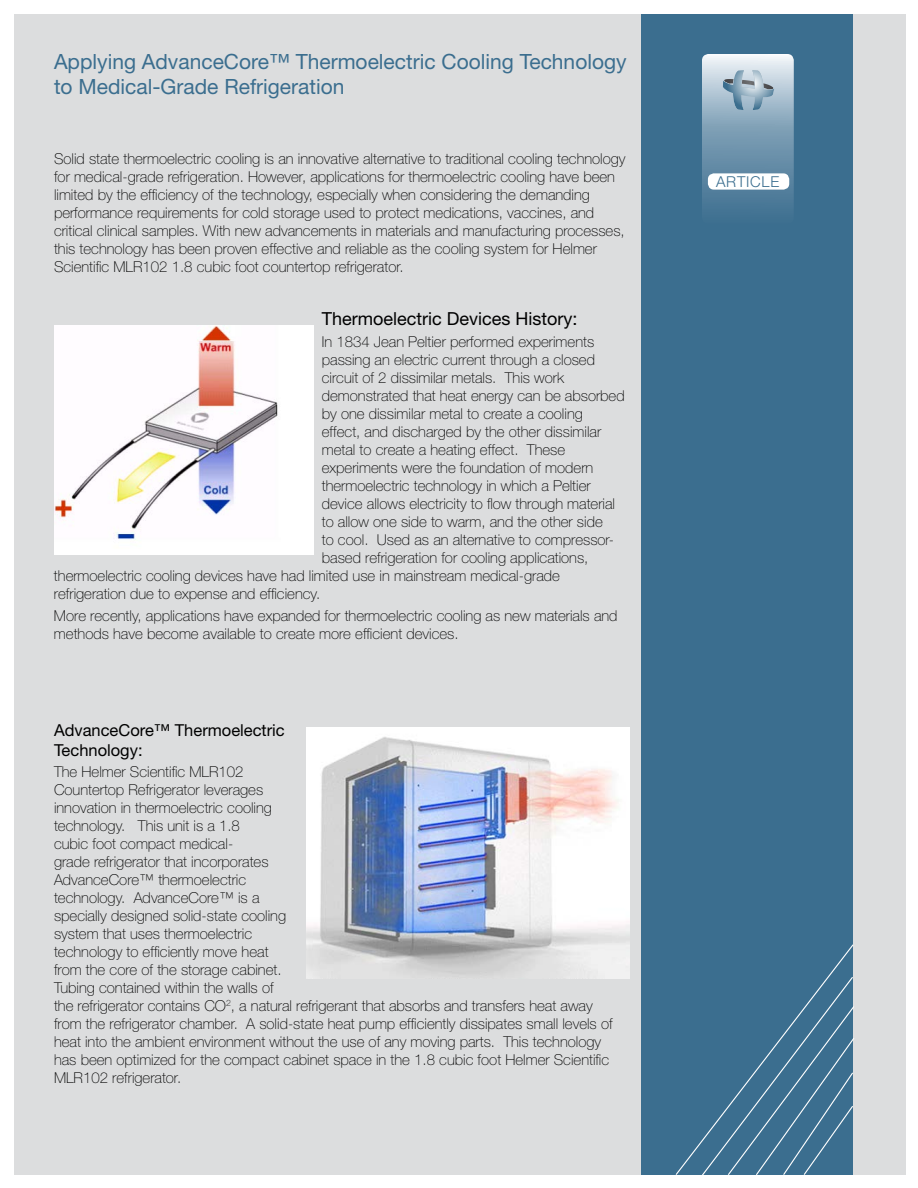
<style>
.page{position:relative;width:918px;height:1188px;background:#fff}
.page>*{position:absolute;margin:0;border:0;box-sizing:border-box;transform-origin:0 0}
.t1{font:21px/25.2px "Helvetica Neue LT Std";color:#3b6e8f}
.t2{font:18px "Helvetica Neue LT Std";color:#000}
.t3{font:16.5px/19.8px "Helvetica Neue LT Std";color:#000}
.t4{font:100 15px/18px "Helvetica Neue LT Std";color:#000}
.t5{font:300 15px "Helvetica Neue LT Std";letter-spacing:.05em;color:#3b6e8f}
</style>
<div class="page">
<div style="left:15px;top:14px;width:891px;height:1161px;background:#dcddde"></div>
<div style="left:641px;top:14px;width:212px;height:1161px;background:#3b6e8f"></div>
<svg style="left:675px;top:944px;width:179px;height:231px"></svg>
<img style="left:306px;top:728px;width:324px;height:250px">
<svg style="left:702px;top:54px;width:92px;height:155px;background:#95b0c2"></svg>
<img style="left:54px;top:326px;width:260px;height:229px">
<h1 class="t1" style="left:54px;top:49px;width:574px">Applying AdvanceCore™ Thermoelectric Cooling Technology to Medical-Grade Refrigeration</h1>
<p class="t4" style="left:54px;top:150px;width:573px">Solid state thermoelectric cooling is an innovative alternative to traditional cooling technology for medical-grade refrigeration. However, applications for thermoelectric cooling have been limited by the efficiency of the technology, especially when considering the demanding performance requirements for cold storage used to protect medications, vaccines, and critical clinical samples. With new advancements in materials and manufacturing processes, this technology has been proven effective and reliable as the cooling system for Helmer Scientific MLR102 1.8 cubic foot countertop refrigerator.</p>
<p class="t2" style="left:322px;top:308px;width:257px">Thermoelectric Devices History:</p>
<p class="t4" style="left:322px;top:333px;width:274px">In 1834 Jean Peltier performed experiments</p>
<p class="t4" style="left:322px;top:351px;width:275px">passing an electric current through a closed</p>
<p class="t4" style="left:322px;top:369px;width:244px">circuit of 2 dissimilar metals. This work</p>
<p class="t4" style="left:322px;top:387px;width:304px">demonstrated that heat energy can be absorbed</p>
<p class="t4" style="left:322px;top:405px;width:263px">by one dissimilar metal to create a cooling</p>
<p class="t4" style="left:322px;top:423px;width:281px">effect, and discharged by the other dissimilar</p>
<p class="t4" style="left:322px;top:441px;width:245px">metal to create a heating effect. These</p>
<p class="t4" style="left:322px;top:459px;width:273px">experiments were the foundation of modern</p>
<p class="t4" style="left:322px;top:477px;width:270px">thermoelectric technology in which a Peltier</p>
<p class="t4" style="left:322px;top:495px;width:295px">device allows electricity to flow through material</p>
<p class="t4" style="left:322px;top:513px;width:283px">to allow one side to warm, and the other side</p>
<p class="t4" style="left:322px;top:531px;width:294px">to cool. Used as an alternative to compressor-</p>
<p class="t4" style="left:322px;top:549px;width:268px">based refrigeration for cooling applications,</p>
<p class="t4" style="left:54px;top:567px;width:507px">thermoelectric cooling devices have had limited use in mainstream medical-grade</p>
<p class="t4" style="left:54px;top:585px;width:268px">refrigeration due to expense and efficiency.</p>
<p class="t4" style="left:54px;top:606px;width:565px">More recently, applications have expanded for thermoelectric cooling as new materials and methods have become available to create more efficient devices.</p>
<p class="t3" style="left:54px;top:720px;width:232px">AdvanceCore™ Thermoelectric<br>Technology:</p>
<p class="t4" style="left:54px;top:763px;width:560px">The Helmer Scientific MLR102<br>Countertop Refrigerator leverages<br>innovation in thermoelectric cooling<br>technology. This unit is a 1.8<br>cubic foot compact medical-<br>grade refrigerator that incorporates<br>AdvanceCore™ thermoelectric<br>technology. AdvanceCore™ is a<br>specially designed solid-state cooling<br>system that uses thermoelectric<br>technology to efficiently move heat<br>from the core of the storage cabinet.<br>Tubing contained within the walls of<br>the refrigerator contains CO<sup>2</sup>, a natural refrigerant that absorbs and transfers heat away from the refrigerator chamber. A solid-state heat pump efficiently dissipates small levels of heat into the ambient environment without the use of any moving parts. This technology has been optimized for the compact cabinet space in the 1.8 cubic foot Helmer Scientific MLR102 refrigerator.</p>
<p class="t5" style="left:716px;top:172px;width:65px">ARTICLE</p>
</div>
